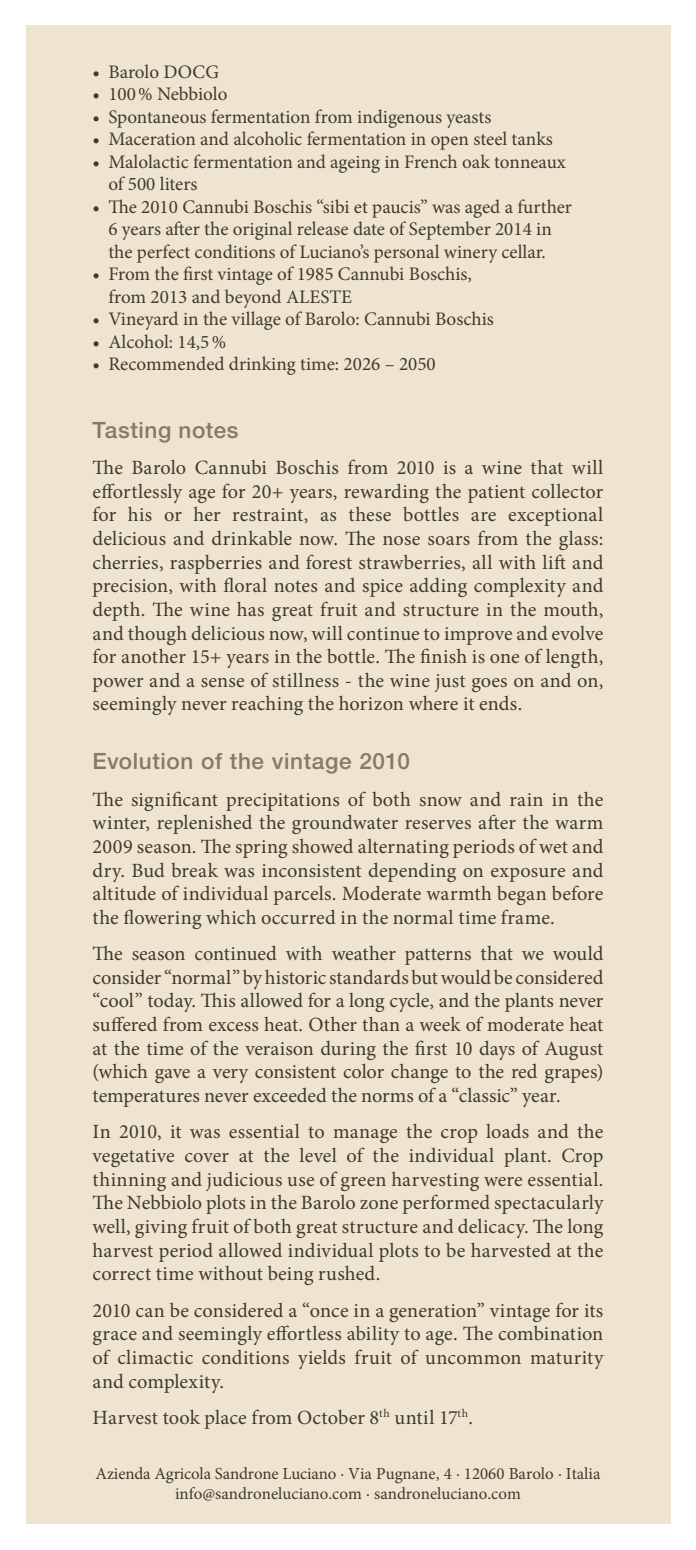
<style>
.page{position:relative;width:696px;height:1550px;background:#fff}
.page>*{position:absolute;margin:0;border:0;box-sizing:border-box;transform-origin:0 0}
.t1{font:500 22.5px "Helvetica Neue LT Std";letter-spacing:.025em;color:#877962}
.t2{font:20.25px/23.6px "Minion Pro";letter-spacing:.005em;color:#3e3a2d;text-align:justify}
.t3{font:19.12px/22.5px "Minion Pro";color:#3e3a2d}
.t4{font:16.88px/20.2px "Minion Pro";color:#3e3a2d;text-align:center}
</style>
<div class="page">
<div style="left:26px;top:26px;width:644px;height:1498px;background:#efe4d0"></div>
<p class="t3" style="left:92px;top:60px;width:128px">• Barolo DOCG</p>
<p class="t3" style="left:92px;top:83px;width:136px">• 100% Nebbiolo</p>
<p class="t3" style="left:92px;top:105px;width:400px">• Spontaneous fermentation from indigenous yeasts</p>
<p class="t3" style="left:92px;top:128px;width:461px">• Maceration and alcoholic fermentation in open steel tanks</p>
<p class="t3" style="left:108px;top:150px;width:459px;text-indent:-16px">• Malolactic fermentation and ageing in French oak tonneaux of 500 liters</p>
<p class="t3" style="left:92px;top:195px;width:480px;text-align:center">• The 2010 Cannubi Boschis “sibi et paucis” was aged a further<br>6 years after the original release date of September 2014 in<br>the perfect conditions of Luciano’s personal winery cellar.</p>
<p class="t3" style="left:108px;top:263px;width:365px;text-indent:-16px">• From the first vintage of 1985 Cannubi Boschis, from 2013 and beyond ALESTE</p>
<p class="t3" style="left:92px;top:308px;width:402px">• Vineyard in the village of Barolo: Cannubi Boschis</p>
<p class="t3" style="left:92px;top:330px;width:135px">• Alcohol: 14,5%</p>
<p class="t3" style="left:92px;top:353px;width:344px">• Recommended drinking time: 2026 – 2050</p>
<p class="t1" style="left:92px;top:416px;width:147px">Tasting notes</p>
<p class="t2" style="left:92px;top:456px;width:512px">The Barolo Cannubi Boschis from 2010 is a wine that will effortlessly age for 20+ years, rewarding the patient collector for his or her restraint, as these bottles are exceptional delicious and drinkable now. The nose soars from the glass: cherries, raspberries and forest strawberries, all with lift and precision, with floral notes and spice adding complexity and depth. The wine has great fruit and structure in the mouth, and though delicious now, will continue to improve and evolve for another 15+ years in the bottle. The finish is one of length, power and a sense of stillness - the wine just goes on and on, seemingly never reaching the horizon where it ends.</p>
<p class="t1" style="left:92px;top:748px;width:318px">Evolution of the vintage 2010</p>
<p class="t2" style="left:92px;top:787px;width:512px">The significant precipitations of both snow and rain in the winter, replenished the groundwater reserves after the warm 2009 season. The spring showed alternating periods of wet and dry. Bud break was inconsistent depending on exposure and altitude of individual parcels. Moderate warmth began before the flowering which occurred in the normal time frame.</p>
<p class="t2" style="left:92px;top:942px;width:512px">The season continued with weather patterns that we would consider “normal” by historic standards but would be considered “cool” today. This allowed for a long cycle, and the plants never suffered from excess heat. Other than a week of moderate heat at the time of the veraison during the first 10 days of August (which gave a very consistent color change to the red grapes) temperatures never exceeded the norms of a “classic” year.</p>
<p class="t2" style="left:92px;top:1120px;width:512px">In 2010, it was essential to manage the crop loads and the vegetative cover at the level of the individual plant. Crop thinning and judicious use of green harvesting were essential.<br>The Nebbiolo plots in the Barolo zone performed spectacularly well, giving fruit of both great structure and delicacy. The long harvest period allowed individual plots to be harvested at the correct time without being rushed.</p>
<p class="t2" style="left:92px;top:1298px;width:512px">2010 can be considered a “once in a generation” vintage for its grace and seemingly effortless ability to age. The combination of climactic conditions yields fruit of uncommon maturity and complexity.</p>
<p class="t2" style="left:92px;top:1406px;width:381px">Harvest took place from October 8<sup>th</sup> until 17<sup>th</sup>.</p>
<p class="t4" style="left:95px;top:1463px;width:506px">Azienda Agricola Sandrone Luciano · Via Pugnane, 4 · 12060 Barolo · Italia info@sandroneluciano.com · sandroneluciano.com</p>
</div>
